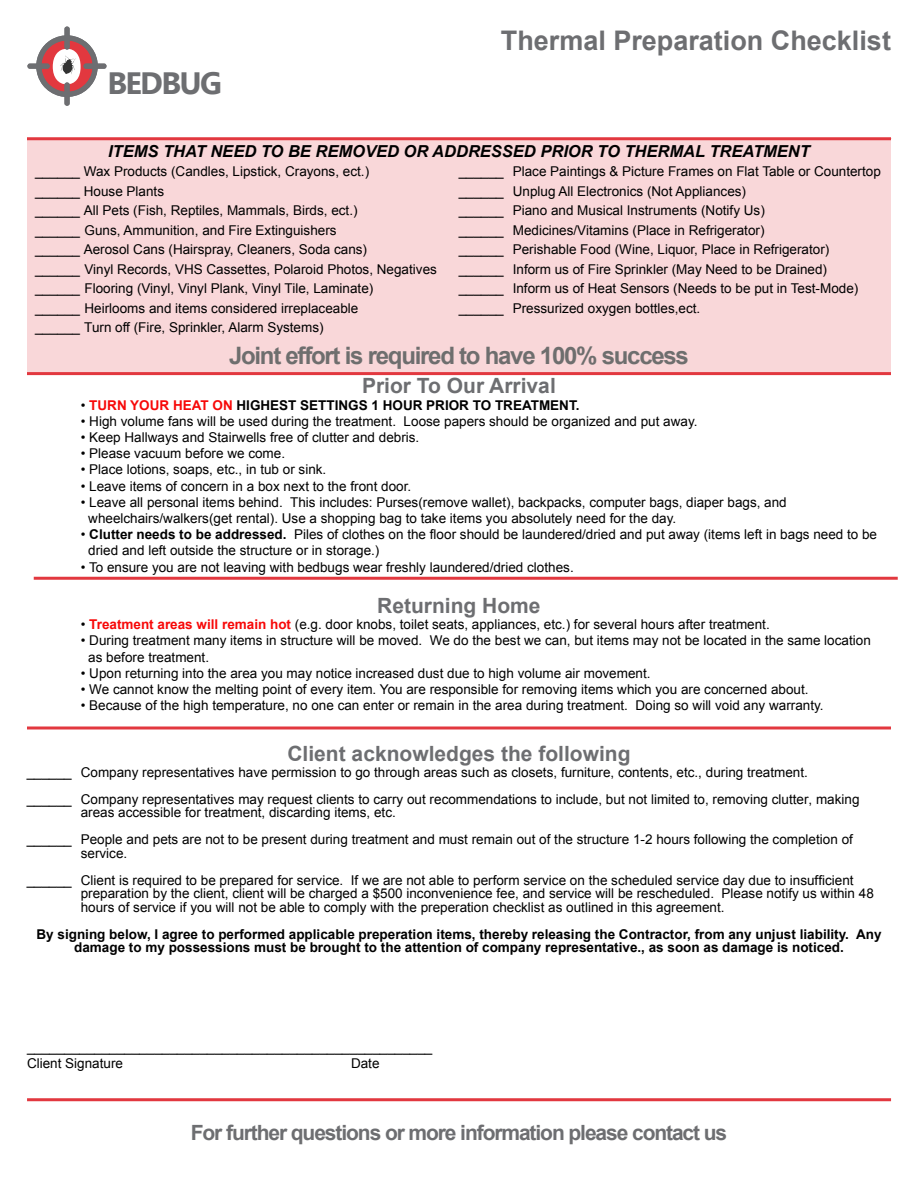
<style>
.page{position:relative;width:918px;height:1188px;background:#fff}
.page>*{position:absolute;margin:0;border:0;box-sizing:border-box;transform-origin:0 0}
.t1{font:700 78.6px "Microsoft Tai Le";color:#e2383f}
.t2{font:700 30.9px "Microsoft Tai Le";letter-spacing:-.05em;color:#6d6e71}
.t3{font:700 27px "Arial";color:#6d6e71}
.t4{font:700 24px "Arial";letter-spacing:-.05em;color:#6e6e6e}
.t5{font:700 21px "Arial";color:#6d6e71}
.t6{font:700 21px "Arial";letter-spacing:-.05em;color:#6d6e71}
.t7{font:italic 700 16.5px "Arial";color:#000}
.t8{font:13.5px/16.2px "Arial";color:#000}
.t9{font:700 13.5px/13.5px "Arial";color:#000;text-align:center}
.s1{font-weight:400}
.s2{color:#f70808}
.s3{font-weight:700}
.s4{font-weight:700;color:#f70808}
</style>
<div class="page">
<div style="left:27px;top:140px;width:864px;height:235px;background:#f9d7d9"></div>
<hr style="left:27px;top:137px;width:864px;height:3px;background:#e2383f">
<svg style="left:27px;top:26px;width:80px;height:80px"></svg>
<hr style="left:27px;top:372px;width:864px;height:3px;background:#e2383f">
<hr style="left:34px;top:577px;width:864px;height:3px;background:#e2383f">
<hr style="left:27px;top:726px;width:864px;height:3px;background:#e2383f">
<hr style="left:27px;top:1098px;width:864px;height:3px;background:#e2383f">
<h1 class="t1" style="left:37px;top:21px;width:61px">O</h1>
<h2 class="t2" style="left:107px;top:66px;width:116px">BEDBUG</h2>
<h3 class="t3" style="left:501px;top:23px;width:392px">Thermal Preparation Checklist</h3>
<p class="t7" style="left:108px;top:140px;width:703px">ITEMS THAT NEED TO BE REMOVED OR ADDRESSED PRIOR TO THERMAL TREATMENT</p>
<p class="t8" style="left:35px;top:163px;width:336px">______ Wax Products (Candles, Lipstick, Crayons, ect.)</p>
<p class="t8" style="left:459px;top:163px;width:424px">______ Place Paintings &amp; Picture Frames on Flat Table or Countertop</p>
<p class="t8" style="left:35px;top:183px;width:131px">______ House Plants</p>
<p class="t8" style="left:459px;top:183px;width:289px">______ Unplug All Electronics (Not Appliances)</p>
<p class="t8" style="left:35px;top:202px;width:324px">______ All Pets (Fish, Reptiles, Mammals, Birds, ect.)</p>
<p class="t8" style="left:459px;top:202px;width:308px">______ Piano and Musical Instruments (Notify Us)</p>
<p class="t8" style="left:35px;top:222px;width:303px">______ Guns, Ammunition, and Fire Extinguishers</p>
<p class="t8" style="left:459px;top:222px;width:307px">______ Medicines/Vitamins (Place in Refrigerator)</p>
<p class="t8" style="left:35px;top:241px;width:334px">______ Aerosol Cans (Hairspray, Cleaners, Soda cans)</p>
<p class="t8" style="left:459px;top:241px;width:372px">______ Perishable Food (Wine, Liquor, Place in Refrigerator)</p>
<p class="t8" style="left:35px;top:261px;width:403px">______ Vinyl Records, VHS Cassettes, Polaroid Photos, Negatives</p>
<p class="t8" style="left:459px;top:261px;width:370px">______ Inform us of Fire Sprinkler (May Need to be Drained)</p>
<p class="t8" style="left:35px;top:280px;width:340px">______ Flooring (Vinyl, Vinyl Plank, Vinyl Tile, Laminate)</p>
<p class="t8" style="left:459px;top:280px;width:401px">______ Inform us of Heat Sensors (Needs to be put in Test-Mode)</p>
<p class="t8" style="left:35px;top:300px;width:325px">______ Heirlooms and items considered irreplaceable</p>
<p class="t8" style="left:459px;top:300px;width:243px">______ Pressurized oxygen bottles,ect.</p>
<p class="t8" style="left:35px;top:319px;width:290px">______ Turn off (Fire, Sprinkler, Alarm Systems)</p>
<h3 class="t4" style="left:229px;top:340px;width:461px">Joint effort is required to have 100% success</h3>
<h3 class="t5" style="left:362px;top:372px;width:195px">Prior To Our Arrival</h3>
<p class="t9" style="left:81px;top:399px;width:500px"><span class="s1">•</span> <span class="s2">TURN YOUR HEAT ON</span> HIGHEST SETTINGS 1 HOUR PRIOR TO TREATMENT.</p>
<p class="t8" style="left:81px;top:413px;width:618px">• High volume fans will be used during the treatment. Loose papers should be organized and put away.</p>
<p class="t8" style="left:81px;top:429px;width:340px">• Keep Hallways and Stairwells free of clutter and debris.</p>
<p class="t8" style="left:81px;top:446px;width:206px">• Please vacuum before we come.</p>
<p class="t8" style="left:81px;top:462px;width:247px">• Place lotions, soaps, etc., in tub or sink.</p>
<p class="t8" style="left:81px;top:478px;width:332px">• Leave items of concern in a box next to the front door.</p>
<p class="t8" style="left:88px;top:494px;width:700px;text-indent:-8px">• Leave all personal items behind. This includes: Purses(remove wallet), backpacks, computer bags, diaper bags, and wheelchairs/walkers(get rental). Use a shopping bag to take items you absolutely need for the day.</p>
<p class="t8" style="left:88px;top:527px;width:790px;text-indent:-8px">• <span class="s3">Clutter needs to be addressed.</span> Piles of clothes on the floor should be laundered/dried and put away (items left in bags need to be dried and left outside the structure or in storage.)</p>
<p class="t8" style="left:81px;top:559px;width:494px">• To ensure you are not leaving with bedbugs wear freshly laundered/dried clothes.</p>
<h3 class="t5" style="left:377px;top:592px;width:165px">Returning Home</h3>
<p class="t8" style="left:81px;top:617px;width:691px">• <span class="s4">Treatment areas will remain hot</span> (e.g. door knobs, toilet seats, appliances, etc.) for several hours after treatment.</p>
<p class="t8" style="left:88px;top:633px;width:784px;text-indent:-8px">• During treatment many items in structure will be moved. We do the best we can, but items may not be located in the same location as before treatment.</p>
<p class="t8" style="left:81px;top:665px;width:571px">• Upon returning into the area you may notice increased dust due to high volume air movement.</p>
<p class="t8" style="left:81px;top:681px;width:729px">• We cannot know the melting point of every item. You are responsible for removing items which you are concerned about.</p>
<p class="t8" style="left:81px;top:698px;width:744px">• Because of the high temperature, no one can enter or remain in the area during treatment. Doing so will void any warranty.</p>
<h3 class="t5" style="left:287px;top:739px;width:345px">Client acknowledges the following</h3>
<p class="t8" style="left:27px;top:759px;width:834px;line-height:27px">______ Company representatives have permission to go through areas such as closets, furniture, contents, etc., during treatment.<br>______ Company representatives may request clients to carry out recommendations to include, but not limited to, removing clutter, making</p>
<p class="t8" style="left:27px;top:799px;width:828px;line-height:27px;text-indent:54px">areas accessible for treatment, discarding items, etc.<br>______ People and pets are not to be present during treatment and must remain out of the structure 1-2 hours following the completion of</p>
<p class="t8" style="left:27px;top:840px;width:828px;line-height:27px;text-indent:54px">service.<br>______ Client is required to be prepared for service. If we are not able to perform service on the scheduled service day due to insufficient</p>
<p class="t8" style="left:81px;top:887px;width:795px;line-height:13.5px">preparation by the client, client will be charged a $500 inconvenience fee, and service will be rescheduled. Please notify us within 48 hours of service if you will not be able to comply with the preperation checklist as outlined in this agreement.</p>
<p class="t9" style="left:37px;top:928px;width:846px">By signing below, I agree to performed applicable preperation items, thereby releasing the Contractor, from any unjust liability. Any damage to my possessions must be brought to the attention of company representative., as soon as damage is noticed.</p>
<p class="t8" style="left:27px;top:1039px;width:407px">______________________________________________________<br>Client Signature</p>
<p class="t8" style="left:351px;top:1055px;width:30px">Date</p>
<h3 class="t6" style="left:191px;top:1119px;width:538px">For further questions or more information please contact us</h3>
</div>
